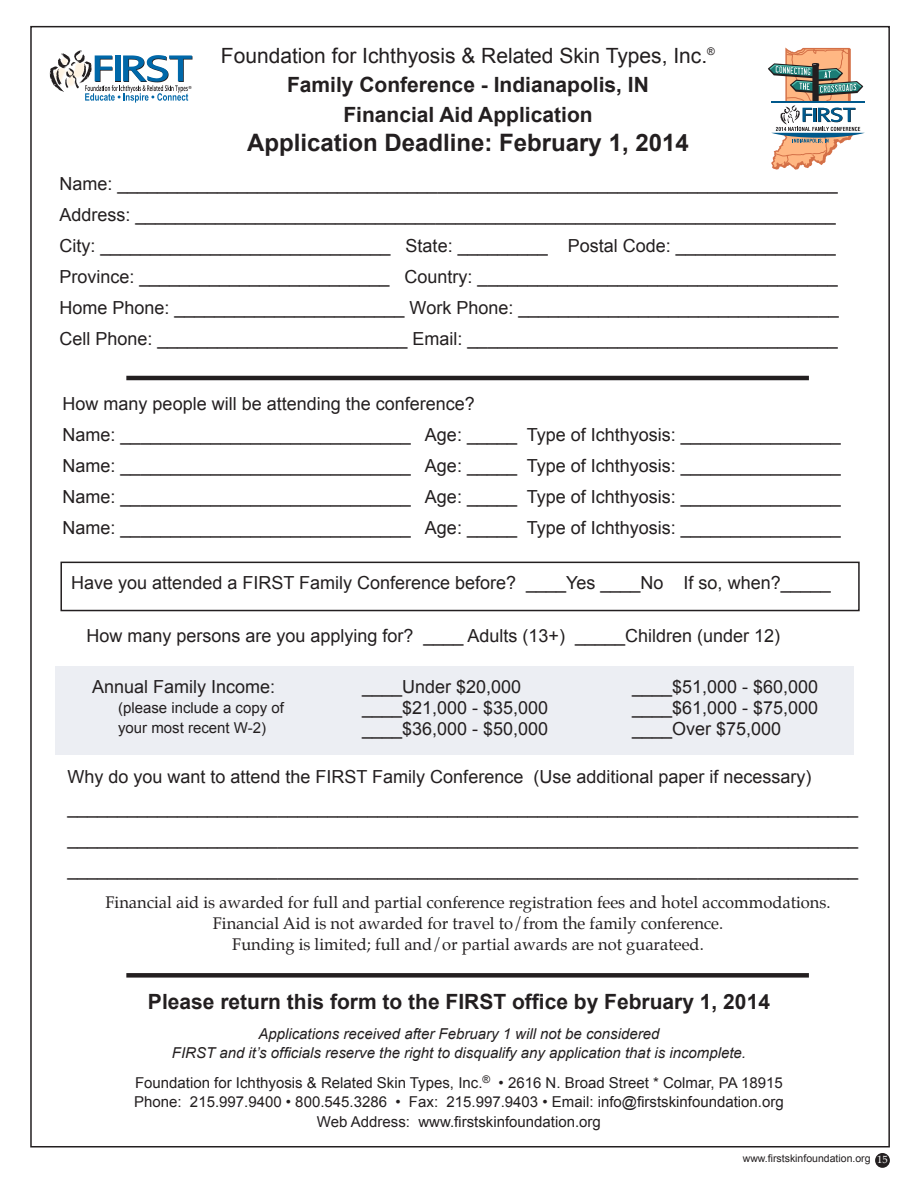
<style>
.page{position:relative;width:918px;height:1188px;background:#fff}
.page>*{position:absolute;margin:0;border:0;box-sizing:border-box;transform-origin:0 0}
.t1{font:700 24px "Arial";color:#231f20}
.t2{font:700 21px/29.5px "Arial";color:#231f20;text-align:center}
.t3{font:18px/31px "Arial";color:#231f20}
.t4{font:16.5px/21px "Palatino";color:#231f20;text-align:center}
.t5{font:15px/19.5px "Arial";color:#231f20;text-align:center}
.t6{font:italic 15px/19.5px "Arial";color:#231f20;text-align:center}
.t7{font:10.5px "Arial";color:#231f20}
.s1{font-weight:400}
.s2{font-family:"Palatino";color:#fff}
</style>
<div class="page">
<div style="left:875px;top:1153px;width:15px;height:15px;background:#231f20;border-radius:50%"></div>
<div style="left:55px;top:666px;width:799px;height:88px;background:#eceef3"></div>
<svg style="left:768px;top:48px;width:97px;height:122px"></svg>
<svg style="left:50px;top:50px;width:142px;height:53px"></svg>
<div style="left:60px;top:562px;width:800px;height:49px;border:2px solid #231f20"></div>
<hr style="left:126px;top:376px;width:683px;height:4px;background:#231f20">
<div style="left:126px;top:973px;width:683px;height:5px;background:#231f20"></div>
<p class="t2" style="left:221px;top:41px;width:496px"><span class="s1">Foundation for Ichthyosis &amp; Related Skin Types, Inc.</span><sup>®<br></sup>Family Conference - Indianapolis, IN<br>Financial Aid Application</p>
<h1 class="t1" style="left:247px;top:129px;width:443px">Application Deadline: February 1, 2014</h1>
<p class="t3" style="left:59px;top:168px;width:781px">Name: ________________________________________________________________________ Address: ______________________________________________________________________ City: _____________________________ State: _________ Postal Code: ________________ Province: _________________________ Country: ____________________________________ Home Phone: _______________________ Work Phone: ________________________________ Cell Phone: _________________________ Email: _____________________________________</p>
<p class="t3" style="left:63px;top:389px;width:780px">How many people will be attending the conference?<br>Name: _____________________________ Age: _____ Type of Ichthyosis: ________________ Name: _____________________________ Age: _____ Type of Ichthyosis: ________________ Name: _____________________________ Age: _____ Type of Ichthyosis: ________________ Name: _____________________________ Age: _____ Type of Ichthyosis: ________________</p>
<p class="t3" style="left:71px;top:567px;width:761px">Have you attended a FIRST Family Conference before? ____Yes ____No If so, when?_____</p>
<p class="t3" style="left:86px;top:620px;width:695px">How many persons are you applying for? ____ Adults (13+) _____Children (under 12)</p>
<p class="t3" style="left:92px;top:671px;width:185px">Annual Family Income:</p>
<p class="t3" style="left:362px;top:671px;width:161px">____Under $20,000</p>
<p class="t3" style="left:632px;top:671px;width:188px">____$51,000 - $60,000</p>
<p class="t3" style="left:362px;top:692px;width:188px">____$21,000 - $35,000</p>
<p class="t3" style="left:632px;top:692px;width:188px">____$61,000 - $75,000</p>
<p class="t3" style="left:362px;top:713px;width:188px">____$36,000 - $50,000</p>
<p class="t3" style="left:632px;top:713px;width:151px">____Over $75,000</p>
<p class="t5" style="left:118px;top:698px;width:167px;text-align:left">(please include a copy of your most recent W-2)</p>
<p class="t3" style="left:68px;top:761px;width:792px">Why do you want to attend the FIRST Family Conference (Use additional paper if necessary) _______________________________________________________________________________ _______________________________________________________________________________ _______________________________________________________________________________</p>
<p class="t4" style="left:105px;top:892px;width:727px">Financial aid is awarded for full and partial conference registration fees and hotel accommodations.<br>Financial Aid is not awarded for travel to/from the family conference.<br>Funding is limited; full and/or partial awards are not guarateed.</p>
<p class="t2" style="left:148px;top:987px;width:624px">Please return this form to the FIRST office by February 1, 2014</p>
<p class="t6" style="left:172px;top:1024px;width:576px">Applications received after February 1 will not be considered<br>FIRST and it’s officials reserve the right to disqualify any application that is incomplete.</p>
<p class="t5" style="left:134px;top:1073px;width:651px">Foundation for Ichthyosis &amp; Related Skin Types, Inc.<sup>®</sup> • 2616 N. Broad Street * Colmar, PA 18915<br>Phone: 215.997.9400 • 800.545.3286 • Fax: 215.997.9403 • Email: info@firstskinfoundation.org<br>Web Address: www.firstskinfoundation.org</p>
<p class="t7" style="left:743px;top:1153px;width:146px">www.firstskinfoundation.org <span class="s2">15</span></p>
</div>
